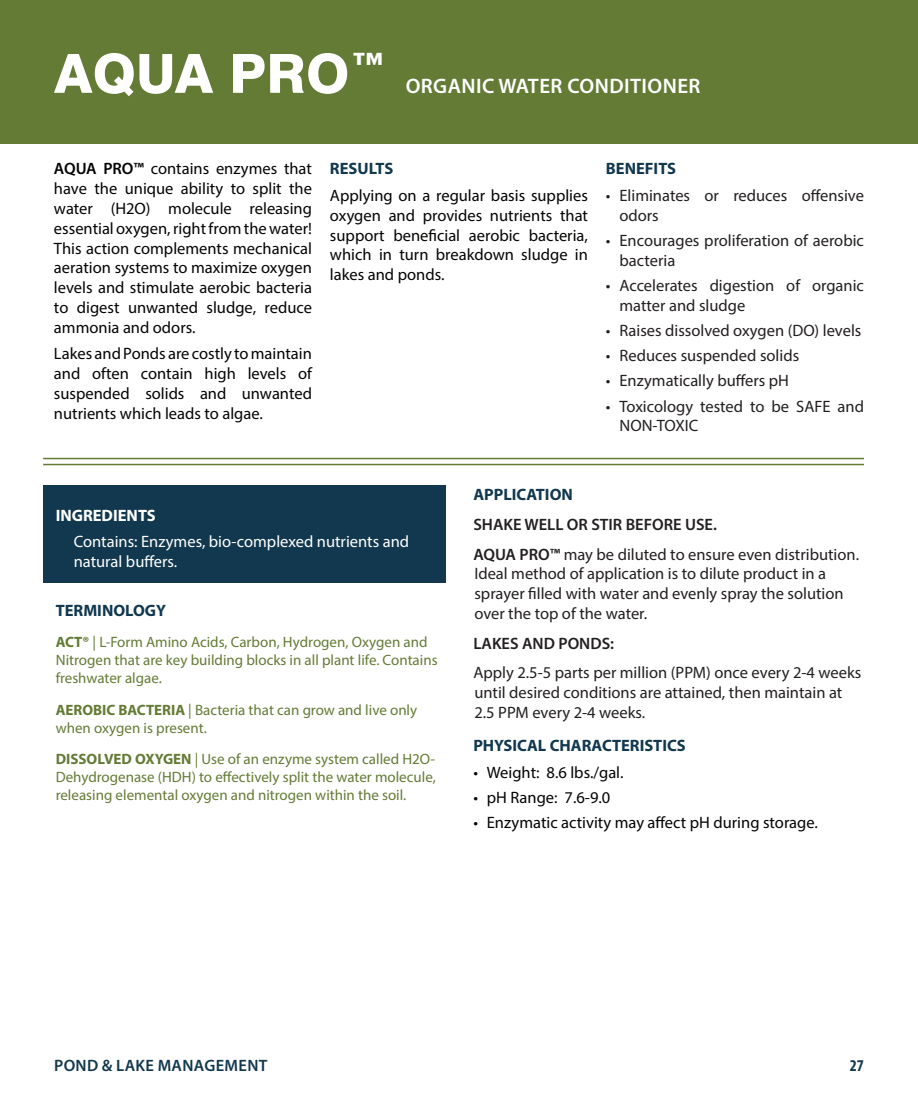
<style>
.page{position:relative;width:918px;height:1107px;background:#fff}
.page>*{position:absolute;margin:0;border:0;box-sizing:border-box;transform-origin:0 0}
.t1{font:600 21px "Myriad Pro";letter-spacing:.02em;color:#fff}
.t2{font:16.5px/19.8px "Myriad Pro";color:#040503;text-align:justify}
.t3{font:16.5px/19.8px "Myriad Pro";color:#231f20}
.t4{font:16.5px/19.8px "Myriad Pro";color:#fff}
.t5{font:700 16.5px "Myriad Pro";color:#11384e}
.t6{font:700 16.5px "Myriad Pro";color:#11384e}
.t7{font:600 16.5px "Myriad Pro";letter-spacing:.02em;color:#11384e}
.t8{font:600 16.5px "Myriad Pro";color:#231f20}
.t9{font:700 16.5px "Myriad Pro";color:#fff}
.t10{font:700 condensed 16.5px "Myriad Pro";color:#11384e}
.t11{font:15px/18px "Myriad Pro";color:#647b35}
.s1{font-family:"Swiss 721 BT";font-weight:800;font-size:54px}
.s2{font-weight:600}
.s3{font-weight:700}
</style>
<div class="page">
<div style="left:0;top:0;width:918px;height:143px;background:#647b35"></div>
<div style="left:43px;top:485px;width:403px;height:98px;background:#11384e"></div>
<hr style="left:43px;top:464px;width:821px;height:1px;background:#647b35">
<hr style="left:43px;top:458px;width:821px;height:1px;background:#647b35">
<p class="t1" style="left:54px;top:72px;width:648px"><span class="s1">AQUA PRO</span><sup>™</sup> ORGANIC WATER CONDITIONER</p>
<p class="t2" style="left:54px;top:159px;width:260px"><span class="s2">AQUA PRO™</span> contains enzymes that have the unique ability to split the water (H2O) molecule releasing essential oxygen, right from the water!<br>This action complements mechanical aeration systems to maximize oxygen levels and stimulate aerobic bacteria to digest unwanted sludge, reduce ammonia and odors.</p>
<p class="t2" style="left:54px;top:344px;width:260px">Lakes and Ponds are costly to maintain and often contain high levels of suspended solids and unwanted nutrients which leads to algae.</p>
<p class="t6" style="left:330px;top:158px;width:65px">RESULTS</p>
<p class="t2" style="left:330px;top:185px;width:260px">Applying on a regular basis supplies oxygen and provides nutrients that support beneficial aerobic bacteria, which in turn breakdown sludge in lakes and ponds.</p>
<p class="t6" style="left:606px;top:158px;width:72px">BENEFITS</p>
<p class="t3" style="left:619px;top:185px;width:246px;text-indent:-13px">• Eliminates or reduces offensive odors</p>
<p class="t3" style="left:619px;top:230px;width:246px;text-indent:-13px">• Encourages proliferation of aerobic bacteria</p>
<p class="t3" style="left:619px;top:275px;width:246px;text-indent:-13px">• Accelerates digestion of organic matter and sludge</p>
<p class="t3" style="left:606px;top:320px;width:257px">• Raises dissolved oxygen (DO) levels</p>
<p class="t3" style="left:606px;top:345px;width:195px">• Reduces suspended solids</p>
<p class="t3" style="left:606px;top:371px;width:185px">• Enzymatically buffers pH</p>
<p class="t3" style="left:619px;top:396px;width:246px;text-indent:-13px">• Toxicology tested to be SAFE and<br>NON-TOXIC</p>
<p class="t9" style="left:56px;top:505px;width:102px">INGREDIENTS</p>
<p class="t4" style="left:74px;top:532px;width:337px">Contains: Enzymes, bio-complexed nutrients and natural buffers.</p>
<p class="t6" style="left:56px;top:600px;width:112px">TERMINOLOGY</p>
<p class="t11" style="left:56px;top:633px;width:383px"><span class="s3">ACT®</span> | L-Form Amino Acids, Carbon, Hydrogen, Oxygen and<br>Nitrogen that are key building blocks in all plant life. Contains freshwater algae.</p>
<p class="t11" style="left:56px;top:701px;width:363px"><span class="s3">AEROBIC BACTERIA</span> | Bacteria that can grow and live only when oxygen is present.</p>
<p class="t11" style="left:56px;top:750px;width:382px;text-align:justify"><span class="s3">DISSOLVED OXYGEN</span> | Use of an enzyme system called H2O-Dehydrogenase (HDH) to effectively split the water molecule, releasing elemental oxygen and nitrogen within the soil.</p>
<p class="t5" style="left:473px;top:484px;width:101px">APPLICATION</p>
<p class="t3" style="left:473px;top:509px;width:387px;line-height:29.8px"><span class="s2">SHAKE WELL OR STIR BEFORE USE.<br>AQUA PRO™</span> may be diluted to ensure even distribution.</p>
<p class="t3" style="left:474px;top:564px;width:371px">Ideal method of application is to dilute product in a sprayer filled with water and evenly spray the solution over the top of the water.</p>
<p class="t8" style="left:473px;top:633px;width:142px">LAKES AND PONDS:</p>
<p class="t3" style="left:473px;top:663px;width:389px">Apply 2.5-5 parts per million (PPM) once every 2-4 weeks until desired conditions are attained, then maintain at<br>2.5 PPM every 2-4 weeks.</p>
<p class="t5" style="left:473px;top:735px;width:214px">PHYSICAL CHARACTERISTICS</p>
<p class="t2" style="left:473px;top:762px;width:152px">• Weight: 8.6 lbs./gal.</p>
<p class="t2" style="left:473px;top:787px;width:138px">• pH Range: 7.6-9.0</p>
<p class="t2" style="left:473px;top:813px;width:346px">• Enzymatic activity may affect pH during storage.</p>
<p class="t7" style="left:54px;top:1055px;width:215px">POND &amp; LAKE MANAGEMENT</p>
<p class="t10" style="left:850px;top:1055px;width:16px">27</p>
</div>
